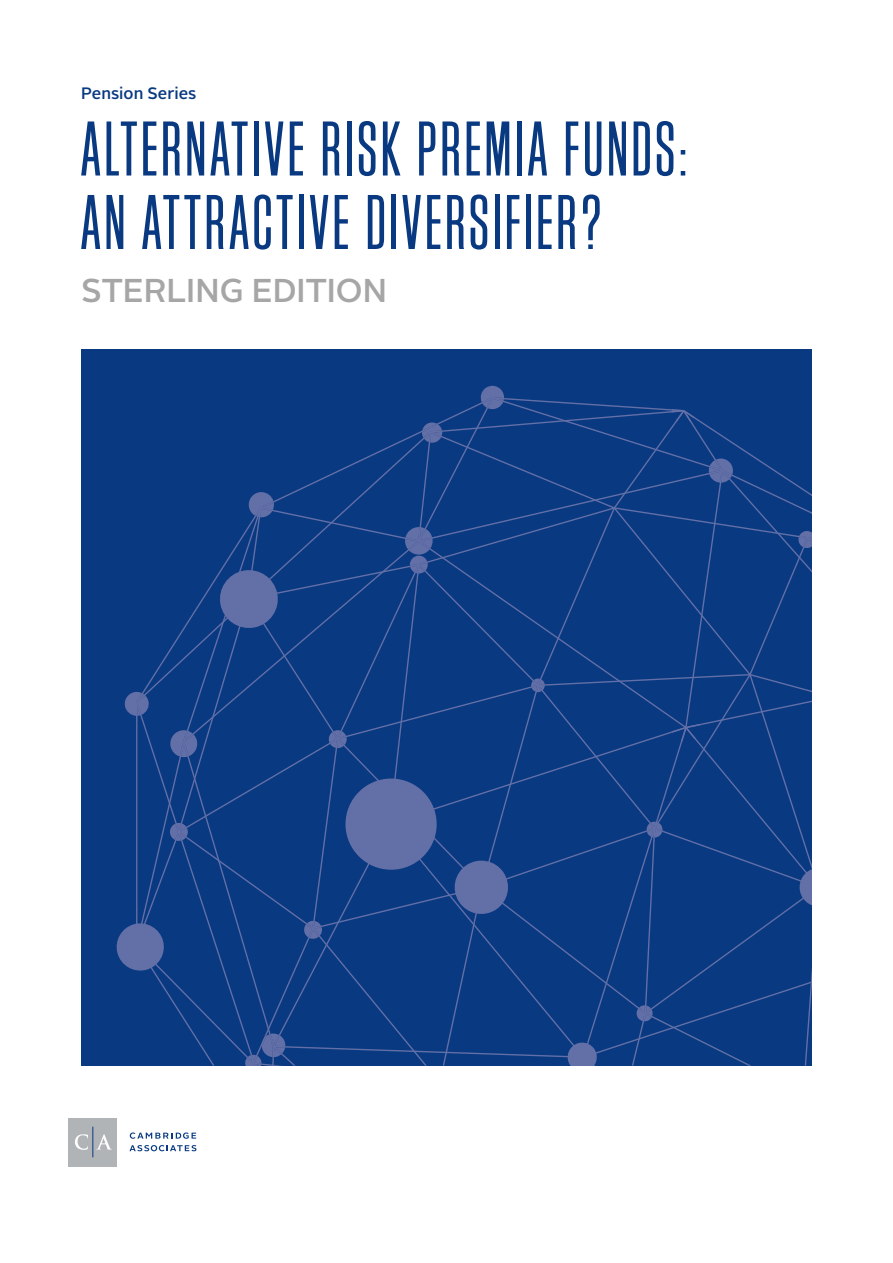
<style>
.page{position:relative;width:893px;height:1263px;background:#fff}
.page>*{position:absolute;margin:0;border:0;box-sizing:border-box;transform-origin:0 0}
.t1{font:81px/73.5px "Block Gothic RR Light Extra Cond";letter-spacing:.035em;color:#083981}
.t2{font:500 33px "Alright Sans";letter-spacing:-.005em;color:#a6a6a6}
.t3{font:500 16.5px "Alright Sans";letter-spacing:.005em;color:#083981}
</style>
<div class="page">
<div style="left:81px;top:349px;width:731px;height:717px;background:#083981"></div>
<svg style="left:136px;top:528px;width:117px;height:538px"></svg>
<svg style="left:178px;top:685px;width:75px;height:244px"></svg>
<svg style="left:253px;top:880px;width:383px;height:186px"></svg>
<svg style="left:421px;top:410px;width:295px;height:21px"></svg>
<svg style="left:247px;top:431px;width:565px;height:449px"></svg>
<svg style="left:405px;top:527px;width:28px;height:46px"></svg>
<svg style="left:329px;top:730px;width:18px;height:18px"></svg>
<div style="left:345px;top:778px;width:92px;height:92px;background:#636fa7;border-radius:50%"></div>
<svg style="left:451px;top:857px;width:61px;height:61px"></svg>
<svg style="left:798px;top:531px;width:14px;height:17px"></svg>
<svg style="left:672px;top:724px;width:28px;height:17px"></svg>
<svg style="left:709px;top:458px;width:24px;height:25px"></svg>
<svg style="left:672px;top:409px;width:23px;height:13px"></svg>
<svg style="left:479px;top:386px;width:25px;height:23px"></svg>
<svg style="left:422px;top:422px;width:20px;height:21px"></svg>
<svg style="left:248px;top:492px;width:26px;height:25px"></svg>
<svg style="left:217px;top:568px;width:63px;height:62px"></svg>
<svg style="left:169px;top:730px;width:29px;height:27px"></svg>
<svg style="left:124px;top:692px;width:26px;height:24px"></svg>
<svg style="left:304px;top:921px;width:123px;height:145px"></svg>
<svg style="left:116px;top:823px;width:72px;height:150px"></svg>
<svg style="left:245px;top:1033px;width:40px;height:33px"></svg>
<svg style="left:566px;top:1041px;width:32px;height:25px"></svg>
<svg style="left:636px;top:822px;width:176px;height:244px"></svg>
<svg style="left:531px;top:678px;width:14px;height:14px"></svg>
<div style="left:68px;top:1117px;width:49px;height:49px;background:#b1b4b6"></div>
<svg style="left:75px;top:1134px;width:13px;height:16px"></svg>
<svg style="left:97px;top:1134px;width:14px;height:15px"></svg>
<svg style="left:130px;top:1132px;width:66px;height:7px"></svg>
<svg style="left:130px;top:1145px;width:66px;height:6px"></svg>
<hr style="left:92px;top:1127px;width:1px;height:30px;background:#083981">
<p class="t3" style="left:81px;top:82px;width:117px">Pension Series</p>
<p class="t1" style="left:81px;top:113px;width:609px">ALTERNATIVE RISK PREMIA FUNDS:<br>AN ATTRACTIVE DIVERSIFIER?</p>
<p class="t2" style="left:81px;top:267px;width:307px">STERLING EDITION</p>
</div>
